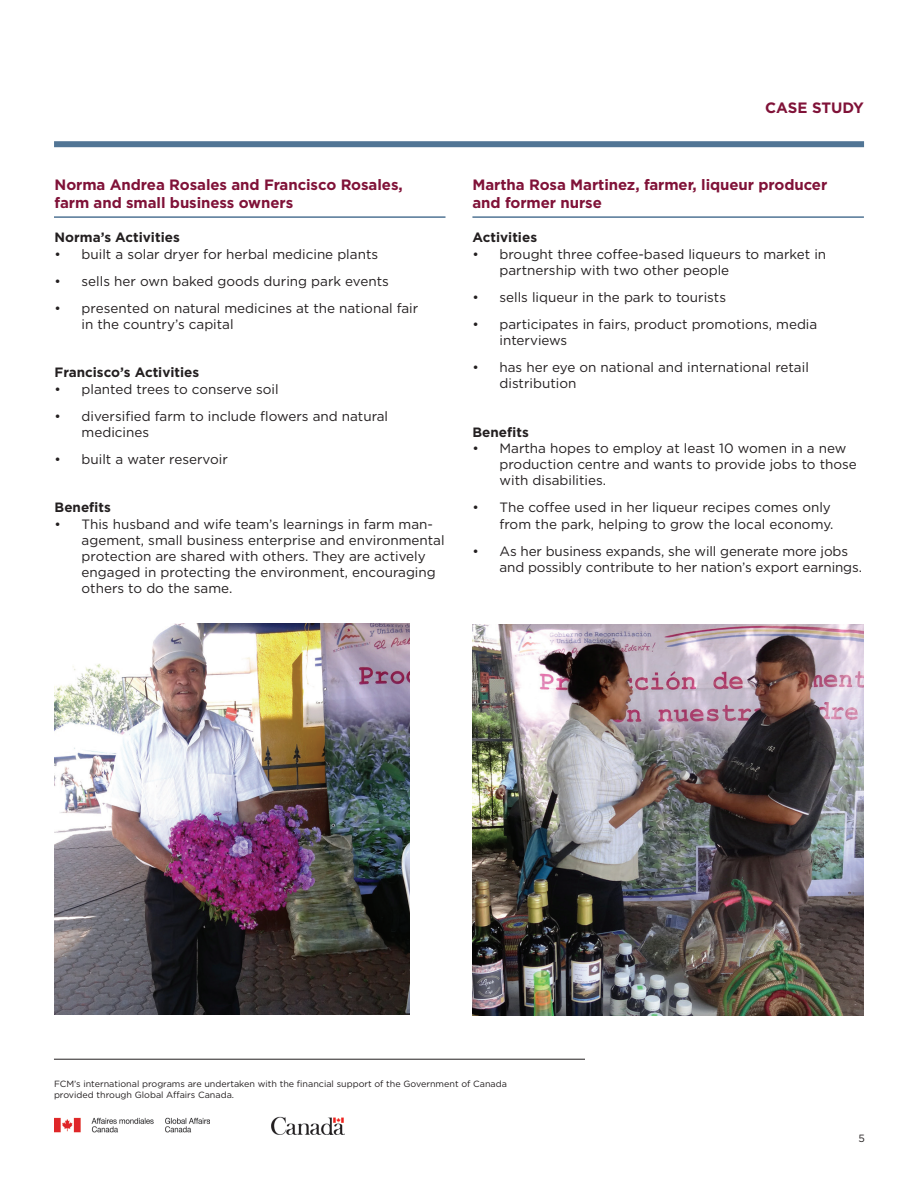
<style>
.page{position:relative;width:918px;height:1188px;background:#fff}
.page>*{position:absolute;margin:0;border:0;box-sizing:border-box;transform-origin:0 0}
.t1{font:700 15px/18px "Gotham";letter-spacing:-.005em;color:#801238}
.t2{font:13.5px/16.2px "Gotham";color:#231f20}
.t3{font:700 13.5px "Gotham";color:#231f20}
.t4{font:10.5px "Gotham";color:#231f20}
.t5{font:9px/10.8px "Gotham";color:#231f20}
</style>
<div class="page">
<hr style="left:54px;top:1059px;width:531px;height:1px;background:#231f20">
<hr style="left:472px;top:216px;width:392px;height:2px;background:#517595">
<hr style="left:54px;top:216px;width:392px;height:2px;background:#517595">
<div style="left:54px;top:141px;width:810px;height:6px;background:#517595"></div>
<img style="left:55px;top:624px;width:354px;height:391px">
<img style="left:472px;top:625px;width:392px;height:391px">
<img style="left:55px;top:1117px;width:154px;height:16px">
<img style="left:272px;top:1116px;width:73px;height:19px">
<p class="t1" style="left:55px;top:176px;width:350px">Norma Andrea Rosales and Francisco Rosales, farm and small business owners</p>
<p class="t3" style="left:55px;top:229px;width:127px">Norma’s Activities</p>
<p class="t2" style="left:55px;top:245px;width:325px">• built a solar dryer for herbal medicine plants</p>
<p class="t2" style="left:55px;top:272px;width:336px">• sells her own baked goods during park events</p>
<p class="t2" style="left:82px;top:299px;width:338px;text-indent:-27px">• presented on natural medicines at the national fair in the country’s capital</p>
<p class="t3" style="left:55px;top:364px;width:146px">Francisco’s Activities</p>
<p class="t2" style="left:55px;top:380px;width:226px">• planted trees to conserve soil</p>
<p class="t2" style="left:82px;top:407px;width:308px;text-indent:-27px">• diversifed farm to include fowers and natural medicines</p>
<p class="t2" style="left:55px;top:451px;width:175px">• built a water reservoir</p>
<p class="t3" style="left:55px;top:499px;width:58px">Benefts</p>
<p class="t2" style="left:82px;top:515px;width:365px;text-indent:-27px">• This husband and wife team’s learnings in farm man&shy;agement, small business enterprise and environmental protection are shared with others. They are actively engaged in protecting the environment, encouraging others to do the same.</p>
<p class="t1" style="left:765px;top:98px;width:100px">CASE STUDY</p>
<p class="t1" style="left:472px;top:176px;width:356px">Martha Rosa Martinez, farmer, liqueur producer and former nurse</p>
<p class="t3" style="left:472px;top:229px;width:66px">Activities</p>
<p class="t2" style="left:500px;top:245px;width:328px;text-indent:-27px">• brought three cofee-based liqueurs to market in partnership with two other people</p>
<p class="t2" style="left:472px;top:289px;width:255px">• sells liqueur in the park to tourists</p>
<p class="t2" style="left:500px;top:316px;width:319px;text-indent:-27px">• participates in fairs, product promotions, media interviews</p>
<p class="t2" style="left:500px;top:359px;width:311px;text-indent:-27px">• has her eye on national and international retail distribution</p>
<p class="t3" style="left:472px;top:423px;width:58px">Benefts</p>
<p class="t2" style="left:500px;top:440px;width:359px;text-indent:-27px">• Martha hopes to employ at least 10 women in a new production centre and wants to provide jobs to those with disabilities.</p>
<p class="t2" style="left:472px;top:499px;width:362px;text-align:right">• The cofee used in her liqueur recipes comes only from the park, helping to grow the local economy.</p>
<p class="t2" style="left:500px;top:542px;width:364px;text-indent:-27px">• As her business expands, she will generate more jobs and possibly contribute to her nation’s export earnings.</p>
<p class="t5" style="left:54px;top:1079px;width:455px">FCM’s international programs are undertaken with the fnancial support of the Government of Canada provided through Global Afairs Canada.</p>
<p class="t4" style="left:859px;top:1132px;width:8px">5</p>
</div>
